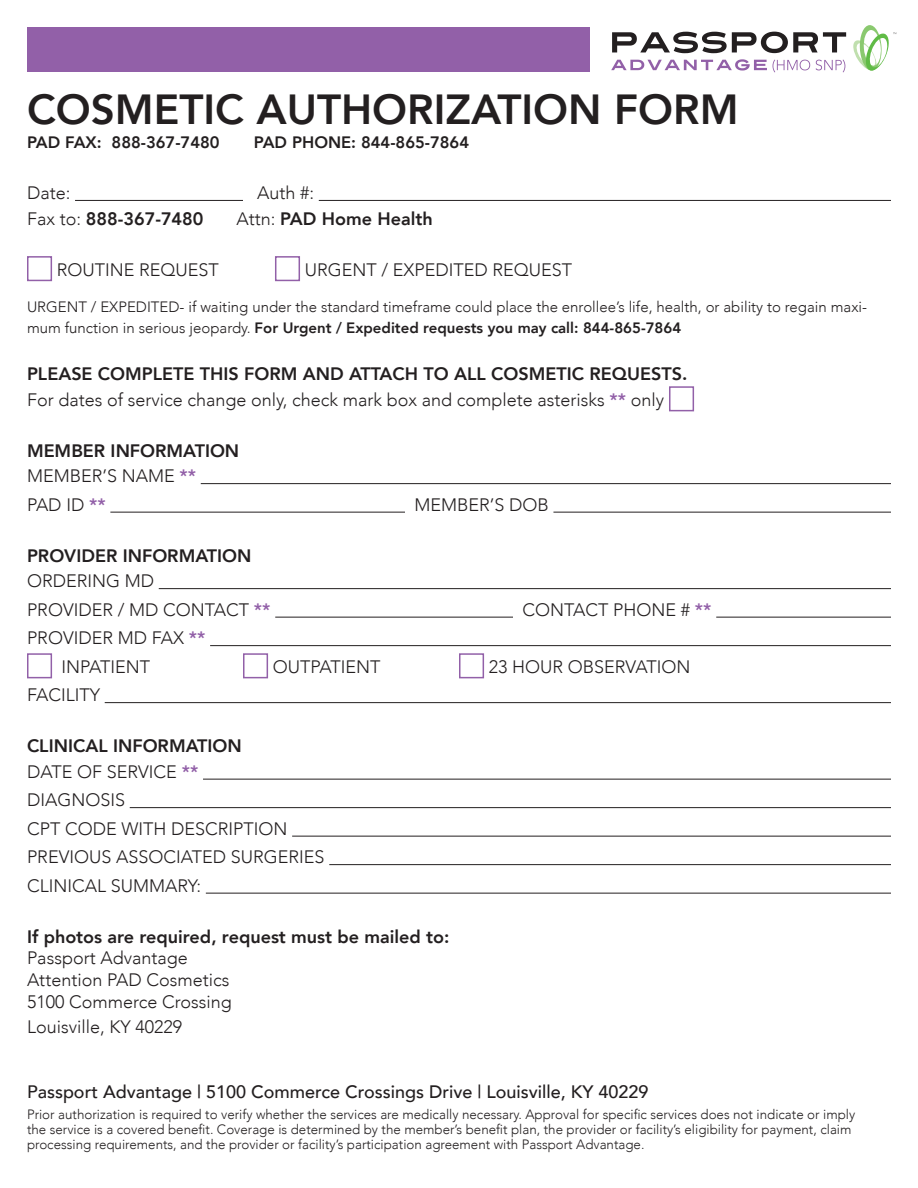
<style>
.page{position:relative;width:918px;height:1188px;background:#fff}
.page>*{position:absolute;margin:0;border:0;box-sizing:border-box;transform-origin:0 0}
.t1{font:800 42px "Avenir";color:#231f20}
.t2{font:300 18px "Avenir";color:#231f20}
.t3{font:800 18px "Avenir";color:#231f20}
.t4{font:500 18px "Avenir";color:#231f20}
.Emphasis{font:800 16.5px "Avenir";color:#231f20}
.t5{font:300 15px/21.6px "Avenir";color:#231f20}
.t6{font:300 13.5px/15px "Avenir";color:#231f20}
.s1{font-weight:300}
.s2{font-weight:800}
.s3{font-weight:800;color:#9260a8}
</style>
<div class="page">
<svg style="left:612px;top:32px;width:234px;height:21px"></svg>
<svg style="left:853px;top:25px;width:43px;height:46px"></svg>
<svg style="left:611px;top:59px;width:156px;height:12px"></svg>
<svg style="left:773px;top:60px;width:37px;height:12px"></svg>
<svg style="left:816px;top:60px;width:29px;height:12px"></svg>
<div style="left:27px;top:27px;width:563px;height:45px;background:#9260a8"></div>
<hr style="left:75px;top:200px;width:168px;height:1px;background:#231f20">
<hr style="left:319px;top:200px;width:572px;height:1px;background:#231f20">
<hr style="left:201px;top:483px;width:690px;height:1px;background:#231f20">
<hr style="left:110px;top:512px;width:295px;height:1px;background:#231f20">
<hr style="left:553px;top:512px;width:338px;height:1px;background:#231f20">
<hr style="left:159px;top:588px;width:732px;height:1px;background:#231f20">
<hr style="left:275px;top:617px;width:238px;height:1px;background:#231f20">
<hr style="left:716px;top:617px;width:175px;height:1px;background:#231f20">
<hr style="left:210px;top:645px;width:681px;height:1px;background:#231f20">
<hr style="left:105px;top:702px;width:786px;height:1px;background:#231f20">
<hr style="left:203px;top:779px;width:688px;height:1px;background:#231f20">
<hr style="left:130px;top:807px;width:761px;height:1px;background:#231f20">
<hr style="left:292px;top:836px;width:599px;height:1px;background:#231f20">
<hr style="left:329px;top:864px;width:562px;height:1px;background:#231f20">
<hr style="left:206px;top:893px;width:685px;height:1px;background:#231f20">
<div style="left:27px;top:256px;width:25px;height:25px;border:2px solid #9260a8"></div>
<div style="left:275px;top:256px;width:25px;height:25px;border:2px solid #9260a8"></div>
<div style="left:669px;top:386px;width:25px;height:25px;border:2px solid #9260a8"></div>
<div style="left:27px;top:653px;width:25px;height:25px;border:2px solid #9260a8"></div>
<div style="left:243px;top:653px;width:25px;height:25px;border:2px solid #9260a8"></div>
<div style="left:459px;top:653px;width:25px;height:25px;border:2px solid #9260a8"></div>
<p class="t1" style="left:27px;top:77px;width:713px">COSMETIC AUTHORIZATION FORM</p>
<p class="Emphasis" style="left:27px;top:130px;width:194px">PAD FAX: 888-367-7480</p>
<p class="Emphasis" style="left:254px;top:130px;width:217px">PAD PHONE: 844-865-7864</p>
<p class="t2" style="left:27px;top:182px;width:45px">Date:</p>
<p class="t2" style="left:257px;top:182px;width:59px">Auth #:</p>
<p class="t3" style="left:27px;top:204px;width:178px"><span class="s1">Fax to:</span> 888-367-7480</p>
<p class="t3" style="left:236px;top:204px;width:198px"><span class="s1">Attn:</span> PAD Home Health</p>
<p class="t2" style="left:57px;top:259px;width:164px">ROUTINE REQUEST</p>
<p class="t2" style="left:305px;top:259px;width:269px">URGENT / EXPEDITED REQUEST</p>
<p class="t5" style="left:27px;top:296px;width:842px">URGENT / EXPEDITED- if waiting under the standard timeframe could place the enrollee’s life, health, or ability to regain maxi&shy;mum function in serious jeopardy. <span class="s2">For Urgent / Expedited requests you may call: 844-865-7864</span></p>
<p class="t3" style="left:27px;top:360px;width:662px">PLEASE COMPLETE THIS FORM AND ATTACH TO ALL COSMETIC REQUESTS.</p>
<p class="t2" style="left:27px;top:389px;width:639px">For dates of service change only, check mark box and complete asterisks <span class="s3">**</span> only</p>
<p class="t3" style="left:27px;top:437px;width:214px">MEMBER INFORMATION</p>
<p class="t2" style="left:27px;top:465px;width:171px">MEMBER’S NAME <span class="s3">**</span></p>
<p class="t2" style="left:27px;top:494px;width:80px">PAD ID <span class="s3">**</span></p>
<p class="t2" style="left:414px;top:494px;width:136px">MEMBER’S DOB</p>
<p class="t3" style="left:27px;top:542px;width:226px">PROVIDER INFORMATION</p>
<p class="t2" style="left:27px;top:570px;width:129px">ORDERING MD</p>
<p class="t2" style="left:27px;top:599px;width:245px">PROVIDER / MD CONTACT <span class="s3">**</span></p>
<p class="t2" style="left:522px;top:599px;width:191px">CONTACT PHONE # <span class="s3">**</span></p>
<p class="t2" style="left:27px;top:627px;width:180px">PROVIDER MD FAX <span class="s3">**</span></p>
<p class="t2" style="left:61px;top:656px;width:90px">INPATIENT</p>
<p class="t2" style="left:273px;top:656px;width:109px">OUTPATIENT</p>
<p class="t2" style="left:489px;top:656px;width:203px">23 HOUR OBSERVATION</p>
<p class="t2" style="left:27px;top:684px;width:75px">FACILITY</p>
<p class="t3" style="left:27px;top:732px;width:216px">CLINICAL INFORMATION</p>
<p class="t2" style="left:27px;top:761px;width:173px">DATE OF SERVICE <span class="s3">**</span></p>
<p class="t2" style="left:27px;top:789px;width:100px">DIAGNOSIS</p>
<p class="t2" style="left:27px;top:818px;width:262px">CPT CODE WITH DESCRIPTION</p>
<p class="t2" style="left:27px;top:846px;width:299px">PREVIOUS ASSOCIATED SURGERIES</p>
<p class="t2" style="left:27px;top:875px;width:176px">CLINICAL SUMMARY:</p>
<p class="t3" style="left:27px;top:923px;width:424px">If photos are required, request must be mailed to:</p>
<p class="t2" style="left:27px;top:948px;width:162px">Passport Advantage</p>
<p class="t2" style="left:27px;top:969px;width:204px">Attention PAD Cosmetics</p>
<p class="t2" style="left:27px;top:991px;width:206px">5100 Commerce Crossing</p>
<p class="t2" style="left:27px;top:1016px;width:157px">Louisville, KY 40229</p>
<p class="t4" style="left:27px;top:1076px;width:623px">Passport Advantage | 5100 Commerce Crossings Drive | Louisville, KY 40229</p>
<p class="t6" style="left:27px;top:1106px;width:830px">Prior authorization is required to verify whether the services are medically necessary. Approval for specific services does not indicate or imply the service is a covered benefit. Coverage is determined by the member’s benefit plan, the provider or facility’s eligibility for payment, claim processing requirements, and the provider or facility’s participation agreement with Passport Advantage.</p>
</div>
